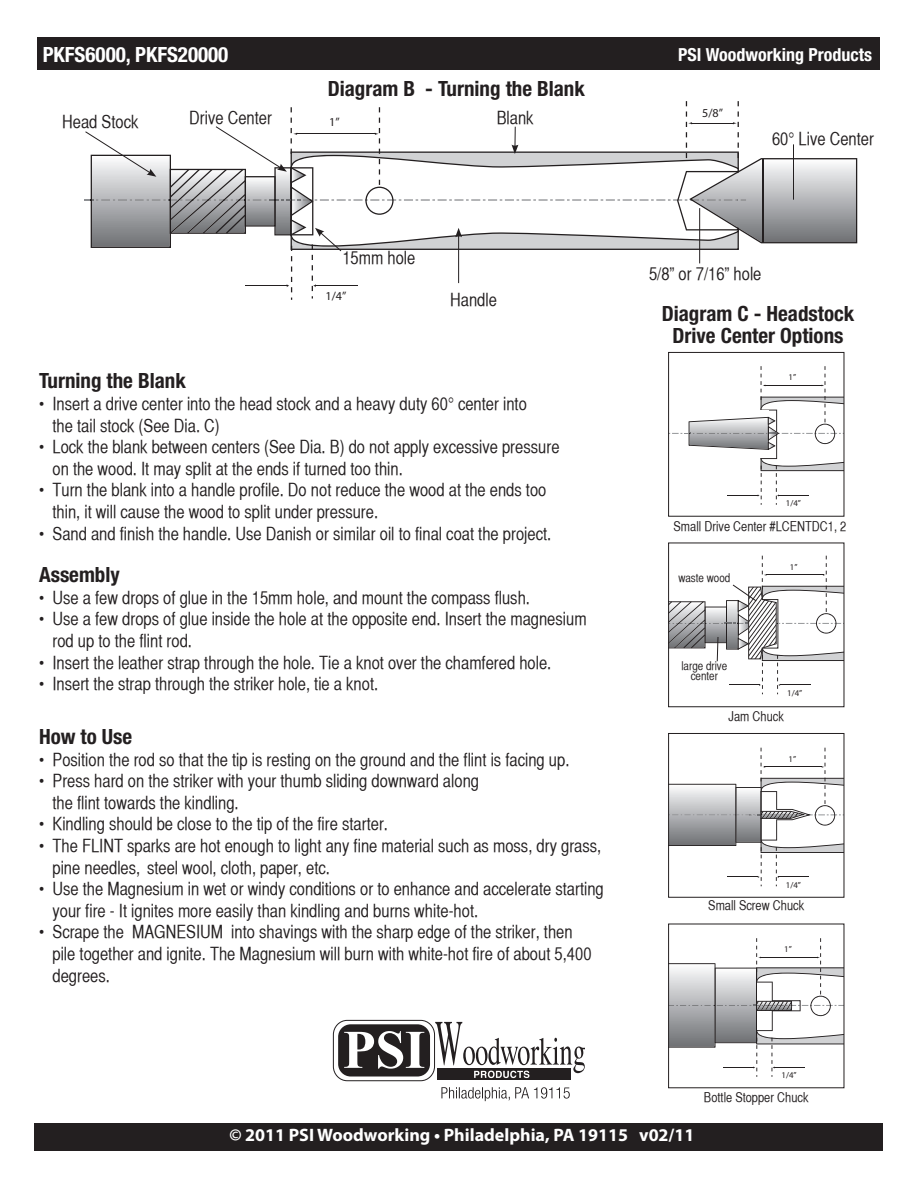
<style>
.page{position:relative;width:918px;height:1188px;background:#fff}
.page>*{position:absolute;margin:0;border:0;box-sizing:border-box;transform-origin:0 0}
.t1{font:700 condensed 21px/22.5px "Helvetica Neue";color:#231f20;text-align:center}
.t2{font:700 condensed 21px "Helvetica Neue";color:#fff}
.t3{font:18px "Helvetica CY Plain";color:#231f20}
.t4{font:700 18px "Myriad Pro";color:#fff}
.t5{font:700 condensed 18px "Helvetica Neue";color:#fff}
.t6{font:13.5px "Helvetica CY Plain";color:#231f20}
.t7{font:12.15px "Myriad Pro";color:#231f20}
.t8{font:12px "Helvetica CY Plain";color:#231f20}
.t9{font:8.7px "Myriad Pro";color:#231f20}
</style>
<div class="page">
<div style="left:38px;top:38px;width:842px;height:32px;background:#231f20"></div>
<div style="left:34px;top:1123px;width:850px;height:27px;background:#231f20"></div>
<svg style="left:441px;top:1087px;width:129px;height:14px"></svg>
<div style="left:333px;top:1020px;width:102px;height:61px;border:1px solid #231f20;border-radius:14px"></div>
<div style="left:438px;top:1068px;width:133px;height:12px;background:#231f20"></div>
<svg style="left:338px;top:1022px;width:247px;height:56px"></svg>
<svg style="left:84px;top:101px;width:773px;height:199px"></svg>
<svg style="left:670px;top:938px;width:172px;height:139px"></svg>
<svg style="left:670px;top:366px;width:172px;height:139px"></svg>
<div style="left:668px;top:352px;width:176px;height:165px;border:1px solid #231f20"></div>
<svg style="left:670px;top:748px;width:172px;height:138px"></svg>
<div style="left:668px;top:733px;width:176px;height:165px;border:1px solid #231f20"></div>
<div style="left:668px;top:543px;width:176px;height:164px;border:1px solid #231f20"></div>
<svg style="left:669px;top:556px;width:175px;height:138px"></svg>
<p class="t2" style="left:43px;top:41px;width:187px">PKFS6000, PKFS20000</p>
<p class="t5" style="left:678px;top:44px;width:195px">PSI Woodworking Products</p>
<p class="t1" style="left:328px;top:77px;width:259px">Diagram B - Turning the Blank</p>
<p class="t3" style="left:62px;top:112px;width:78px">Head Stock</p>
<p class="t3" style="left:189px;top:107px;width:84px">Drive Center</p>
<p class="t3" style="left:497px;top:107px;width:38px">Blank</p>
<p class="t7" style="left:329px;top:115px;width:12px">1”</p>
<p class="t3" style="left:342px;top:247px;width:75px">15mm hole</p>
<p class="t7" style="left:326px;top:289px;width:22px">1/4”</p>
<p class="t3" style="left:450px;top:289px;width:48px">Handle</p>
<p class="t1" style="left:39px;top:369px;width:148px">Turning the Blank</p>
<p class="t3" style="left:39px;top:393px;width:489px">• Insert a drive center into the head stock and a heavy duty 60° center into</p>
<p class="t3" style="left:52px;top:415px;width:169px">the tail stock (See Dia. C)</p>
<p class="t3" style="left:39px;top:437px;width:522px">• Lock the blank between centers (See Dia. B) do not apply excessive pressure</p>
<p class="t3" style="left:52px;top:458px;width:352px">on the wood. It may split at the ends if turned too thin.</p>
<p class="t3" style="left:39px;top:480px;width:509px">• Turn the blank into a handle profile. Do not reduce the wood at the ends too</p>
<p class="t3" style="left:52px;top:501px;width:327px">thin, it will cause the wood to split under pressure.</p>
<p class="t3" style="left:39px;top:523px;width:514px">• Sand and finish the handle. Use Danish or similar oil to final coat the project.</p>
<p class="t1" style="left:39px;top:563px;width:82px">Assembly</p>
<p class="t3" style="left:39px;top:587px;width:493px">• Use a few drops of glue in the 15mm hole, and mount the compass flush.</p>
<p class="t3" style="left:39px;top:609px;width:549px">• Use a few drops of glue inside the hole at the opposite end. Insert the magnesium</p>
<p class="t3" style="left:52px;top:630px;width:141px">rod up to the flint rod.</p>
<p class="t3" style="left:39px;top:652px;width:514px">• Insert the leather strap through the hole. Tie a knot over the chamfered hole.</p>
<p class="t3" style="left:39px;top:674px;width:341px">• Insert the strap through the striker hole, tie a knot.</p>
<p class="t1" style="left:39px;top:725px;width:95px">How to Use</p>
<p class="t3" style="left:39px;top:749px;width:532px">• Position the rod so that the tip is resting on the ground and the flint is facing up.</p>
<p class="t3" style="left:39px;top:771px;width:442px">• Press hard on the striker with your thumb sliding downward along</p>
<p class="t3" style="left:52px;top:792px;width:188px">the flint towards the kindling.</p>
<p class="t3" style="left:39px;top:814px;width:351px">• Kindling should be close to the tip of the fire starter.</p>
<p class="t3" style="left:39px;top:835px;width:564px">• The FLINT sparks are hot enough to light any fine material such as moss, dry grass,</p>
<p class="t3" style="left:52px;top:857px;width:279px">pine needles, steel wool, cloth, paper, etc.</p>
<p class="t3" style="left:39px;top:879px;width:566px">• Use the Magnesium in wet or windy conditions or to enhance and accelerate starting</p>
<p class="t3" style="left:52px;top:900px;width:427px">your fire - It ignites more easily than kindling and burns white-hot.</p>
<p class="t3" style="left:39px;top:922px;width:535px">• Scrape the MAGNESIUM into shavings with the sharp edge of the striker, then</p>
<p class="t3" style="left:52px;top:943px;width:541px">pile together and ignite. The Magnesium will burn with white-hot fire of about 5,400</p>
<p class="t3" style="left:52px;top:965px;width:59px">degrees.</p>
<p class="t7" style="left:702px;top:105px;width:22px">5/8”</p>
<p class="t3" style="left:772px;top:128px;width:103px">60° Live Center</p>
<p class="t3" style="left:649px;top:264px;width:114px">5/8” or 7/16” hole</p>
<p class="t1" style="left:662px;top:302px;width:194px">Diagram C - Headstock<br>Drive Center Options</p>
<p class="t9" style="left:789px;top:372px;width:9px">1”</p>
<p class="t9" style="left:786px;top:498px;width:17px">1/4”</p>
<p class="t6" style="left:674px;top:518px;width:174px">Small Drive Center #LCENTDC1, 2</p>
<p class="t8" style="left:678px;top:571px;width:53px">waste wood</p>
<p class="t8" style="left:681px;top:659px;width:47px">large drive</p>
<p class="t8" style="left:691px;top:669px;width:29px">center</p>
<p class="t9" style="left:790px;top:561px;width:9px">1”</p>
<p class="t9" style="left:787px;top:687px;width:17px">1/4”</p>
<p class="t6" style="left:729px;top:709px;width:57px">Jam Chuck</p>
<p class="t9" style="left:789px;top:753px;width:9px">1”</p>
<p class="t9" style="left:786px;top:879px;width:17px">1/4”</p>
<p class="t6" style="left:708px;top:898px;width:97px">Small Screw Chuck</p>
<p class="t9" style="left:784px;top:944px;width:9px">1”</p>
<p class="t9" style="left:782px;top:1070px;width:17px">1/4”</p>
<p class="t6" style="left:704px;top:1090px;width:106px">Bottle Stopper Chuck</p>
<p class="t4" style="left:229px;top:1123px;width:467px">© 2011 PSI Woodworking • Philadelphia, PA 19115 v02/11</p>
</div>
